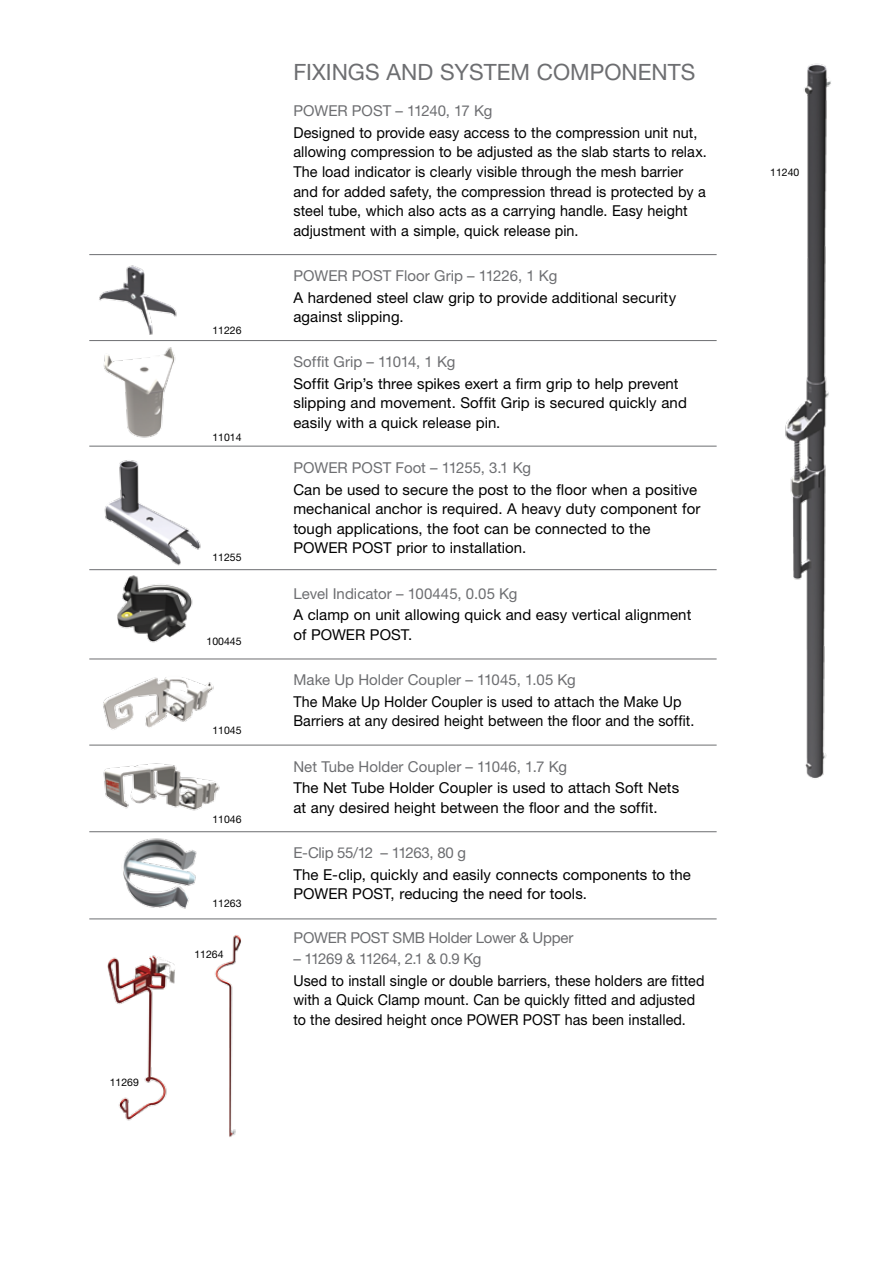
<style>
.page{position:relative;width:893px;height:1263px;background:#fff}
.page>*{position:absolute;margin:0;border:0;box-sizing:border-box;transform-origin:0 0}
.t1{font:22.5px "Helvetica Neue LT Pro";color:#6d6e71}
.t2{font:15px/19.5px "Helvetica Neue LT Pro";letter-spacing:.005em;color:#000}
.t3{font:15px/19.5px "Helvetica Neue LT Pro";letter-spacing:.005em;color:#000;scale:.96 1}
.t4{font:15px/19.5px "Helvetica Neue LT Pro";letter-spacing:.005em;color:#000;scale:.95 1}
.t5{font:15px "Helvetica Neue LT Pro";letter-spacing:-.01em;color:#6d6e71}
.t6{font:15px "Helvetica Neue LT Pro";letter-spacing:-.04em;color:#6d6e71}
.t7{font:10.5px "Helvetica Neue LT Pro";color:#000}
</style>
<div class="page">
<img style="left:103px;top:347px;width:73px;height:91px">
<img style="left:785px;top:63px;width:46px;height:716px">
<img style="left:96px;top:265px;width:87px;height:77px">
<img style="left:117px;top:575px;width:76px;height:68px">
<img style="left:103px;top:677px;width:111px;height:53px">
<img style="left:104px;top:460px;width:97px;height:106px">
<img style="left:103px;top:763px;width:117px;height:48px">
<img style="left:123px;top:838px;width:74px;height:71px">
<img style="left:107px;top:955px;width:68px;height:166px">
<img style="left:215px;top:935px;width:26px;height:202px">
<hr style="left:89px;top:340px;width:628px;height:1px;background:#6d6e71">
<hr style="left:89px;top:254px;width:628px;height:1px;background:#6d6e71">
<hr style="left:89px;top:446px;width:628px;height:1px;background:#6d6e71">
<hr style="left:89px;top:569px;width:628px;height:1px;background:#6d6e71">
<hr style="left:89px;top:659px;width:628px;height:1px;background:#6d6e71">
<hr style="left:89px;top:745px;width:628px;height:1px;background:#6d6e71">
<hr style="left:89px;top:831px;width:628px;height:1px;background:#6d6e71">
<hr style="left:89px;top:918px;width:628px;height:1px;background:#6d6e71">
<p class="t7" style="left:110px;top:1076px;width:31px">11269</p>
<p class="t7" style="left:212px;top:324px;width:31px">11226</p>
<p class="t7" style="left:212px;top:431px;width:31px">11014</p>
<p class="t7" style="left:212px;top:551px;width:31px">11255</p>
<p class="t7" style="left:207px;top:635px;width:37px">100445</p>
<p class="t7" style="left:212px;top:724px;width:31px">11045</p>
<p class="t7" style="left:212px;top:813px;width:31px">11046</p>
<p class="t7" style="left:212px;top:897px;width:31px">11263</p>
<p class="t7" style="left:194px;top:948px;width:31px">11264</p>
<h1 class="t1" style="left:293px;top:58px;width:344px">Fixings and syste m component</h1>
<h1 class="t1" style="left:681px;top:58px;width:16px">s</h1>
<p class="t5" style="left:293px;top:102px;width:200px">POWER POST – 11240, 17 Kg</p>
<p class="t3" style="left:293px;top:123px;width:432px">Designed to provide easy access to the compression unit nut, allowing compression to be adjusted as the slab starts to relax.<br>The load indicator is clearly visible through the mesh barrier and for added safety, the compression thread is protected by a steel tube, which also acts as a carrying handle. Easy height adjustment with a simple, quick release pin.</p>
<p class="t5" style="left:293px;top:267px;width:265px">POWER POST Floor Grip – 11226, 1 Kg</p>
<p class="t2" style="left:293px;top:287px;width:384px">A hardened steel claw grip to provide additional security against slipping.</p>
<p class="t5" style="left:293px;top:353px;width:164px">Soffit Grip – 11014, 1 Kg</p>
<p class="t2" style="left:293px;top:374px;width:395px">Soffit Grip’s three spikes exert a firm grip to help prevent slipping and movement. Soffit Grip is secured quickly and easily with a quick release pin.</p>
<p class="t5" style="left:293px;top:459px;width:239px">POWER POST Foot – 11255, 3.1 Kg</p>
<p class="t2" style="left:293px;top:480px;width:408px">Can be used to secure the post to the floor when a positive mechanical anchor is required. A heavy duty component for tough applications, the foot can be connected to the POWER POST prior to installation.</p>
<p class="t5" style="left:293px;top:584px;width:226px">Level I ndicator – 100445, 0.05 Kg</p>
<p class="t2" style="left:293px;top:605px;width:399px">A clamp on unit allowing quick and easy vertical alignment of POWER POST.</p>
<p class="t5" style="left:293px;top:671px;width:284px">Make Up Holder Coupler – 11045, 1.05 Kg</p>
<p class="t4" style="left:293px;top:692px;width:424px">The Make Up Holder Coupler is used to attach the Make Up<br>Barriers at any desired height between the floor and the soffit.</p>
<p class="t5" style="left:293px;top:757px;width:275px">Net Tube Holder Coupler – 11046, 1.7 Kg</p>
<p class="t2" style="left:293px;top:778px;width:387px">The Net Tube H older Coupler is used to attach Soft Nets at any desired height between the floor and the soffit.</p>
<p class="t5" style="left:293px;top:844px;width:174px">E-Clip 55/12 – 11263, 80 g</p>
<p class="t2" style="left:293px;top:865px;width:399px">The E-clip, quickly and easily connects components to the<br>POWER POST, reducing the need for tools.</p>
<p class="t5" style="left:293px;top:928px;width:111px">POWER POST SMB</p>
<p class="t5" style="left:429px;top:928px;width:146px">Holder Lower &amp; Upper</p>
<p class="t6" style="left:293px;top:950px;width:190px">– 11269 &amp; 11264, 2.1 &amp; 0.9 Kg</p>
<p class="t4" style="left:293px;top:971px;width:434px">Used to install single or double barriers, these holders are fitted with a Quick Clamp mount. Can be quickly fitted and adjusted to the desired height once POWER POST has been installed.</p>
<p class="t7" style="left:770px;top:166px;width:31px">11240</p>
</div>
